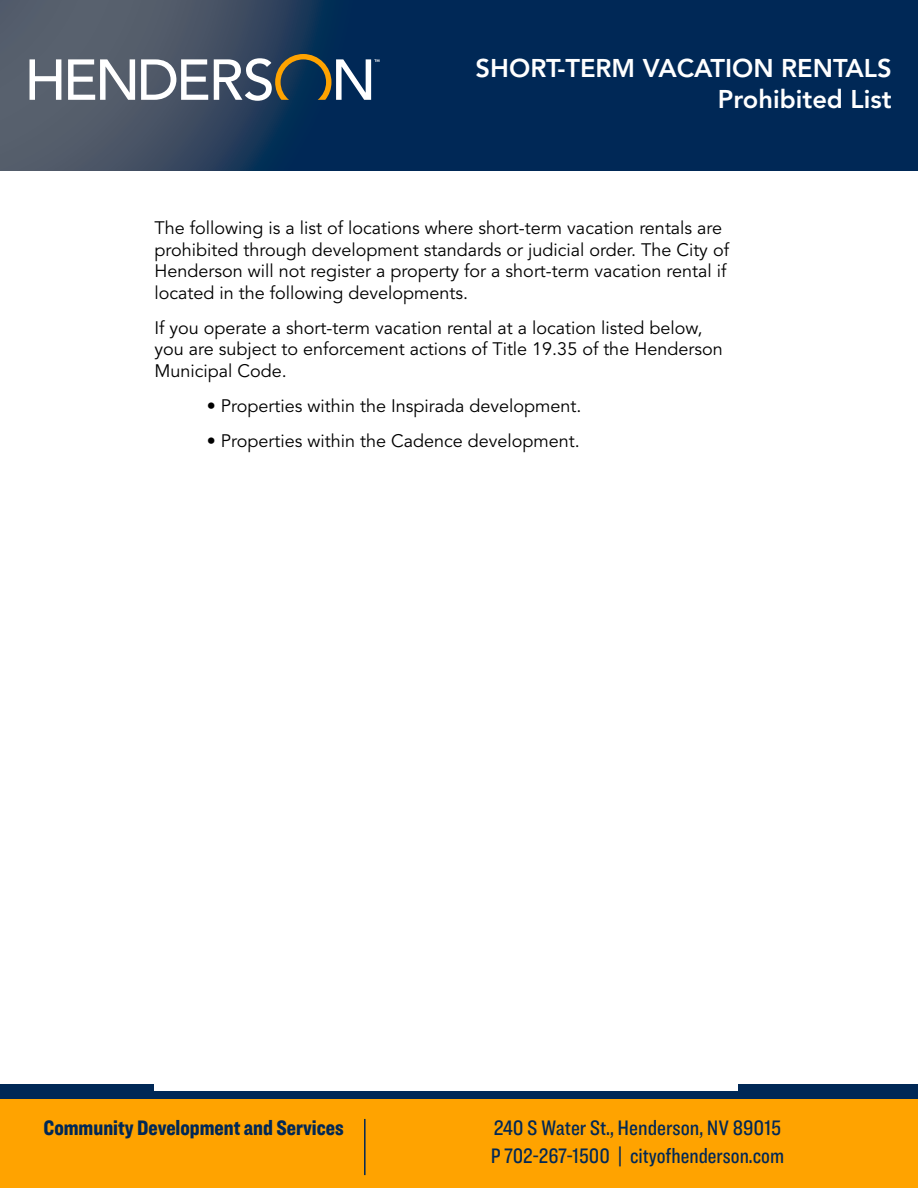
<style>
.page{position:relative;width:918px;height:1188px;background:#fff}
.page>*{position:absolute;margin:0;border:0;box-sizing:border-box;transform-origin:0 0}
.t1{font:800 25.5px/30.6px "Avenir";color:#fff;text-align:right}
.t2{font:500 21.75px/27.6px "Ringside Compressed";color:#002856}
.t3{font:900 21.75px "Ringside Compressed";color:#002856}
.t4{font:18px/21.6px "Avenir LT Std";color:#000}
</style>
<div class="page">
<svg style="left:0;top:0;width:918px;height:171px;background:#13345a"></svg>
<div style="left:0;top:1084px;width:918px;height:33px;background:#002856"></div>
<svg style="left:30px;top:59px;width:31px;height:41px"></svg>
<svg style="left:68px;top:59px;width:67px;height:41px"></svg>
<svg style="left:141px;top:59px;width:67px;height:41px"></svg>
<svg style="left:214px;top:54px;width:165px;height:47px"></svg>
<div style="left:154px;top:220px;width:584px;height:871px;background:#fff"></div>
<div style="left:0;top:1100px;width:918px;height:88px;background:#ffa300"></div>
<hr style="left:364px;top:1119px;width:2px;height:56px;background:#002856">
<h1 class="t1" style="left:476px;top:53px;width:418px">SHORT-TERM VACATION RENTALS<br>Prohibited List</h1>
<p class="t4" style="left:154px;top:217px;width:576px">The following is a list of locations where short-term vacation rentals are prohibited through development standards or judicial order. The City of Henderson will not register a property for a short-term vacation rental if located in the following developments.</p>
<p class="t4" style="left:154px;top:317px;width:570px">If you operate a short-term vacation rental at a location listed below, you are subject to enforcement actions of Title 19.35 of the Henderson<br>Municipal Code.</p>
<p class="t4" style="left:207px;top:396px;width:376px">• Properties within the Inspirada development.</p>
<p class="t4" style="left:207px;top:431px;width:374px">• Properties within the Cadence development.</p>
<p class="t3" style="left:44px;top:1113px;width:302px">Community Development and Services</p>
<p class="t2" style="left:491px;top:1114px;width:295px">240 S Water St., Henderson, NV 89015<br>P 702-267-1500 | cityofhenderson.com</p>
</div>
